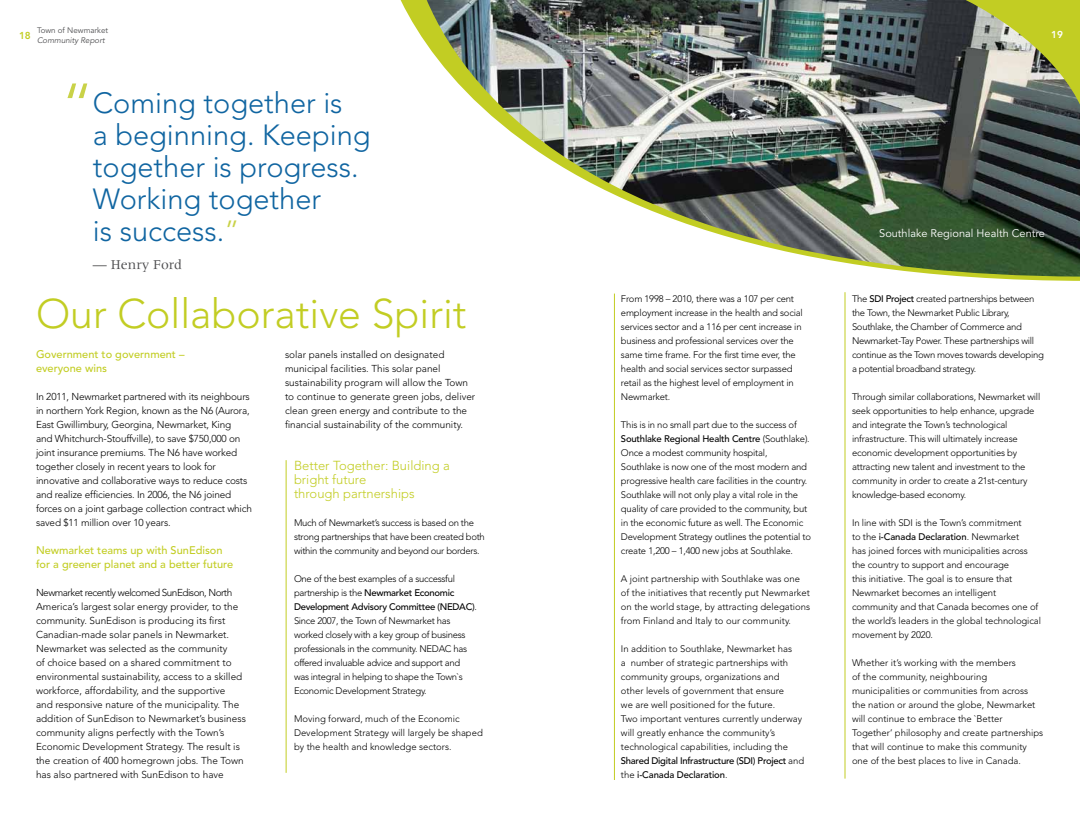
<style>
.page{position:relative;width:1080px;height:828px;background:#fff}
.page>*{position:absolute;margin:0;border:0;box-sizing:border-box;transform-origin:0 0}
.t1{font:300 64px "Avenir";color:#c9d248}
.t2{font:300 41px "Avenir";color:#c2cd23}
.t3{font:300 29px/32px "Avenir";color:#1065a1}
.t4{font:14px "Meridien";color:#4d4d4f}
.t5{font:300 13px/14px "Avenir";color:#c2cd23}
.t6{font:500 11px/14px "Avenir";color:#c2cd23}
.t7{font:11px "Avenir";color:#fff}
.t8{font:300 10px/14px "Avenir";color:#000}
.t9{font:800 10px "Avenir";color:#c2cd23}
.t10{font:800 10px "Avenir";color:#fff}
.t11{font:300 9.5px/14px "Avenir";letter-spacing:-.02em;color:#000}
.t12{font:300 9.5px/14px "Avenir";color:#000}
.t13{font:8px "Avenir";color:#4d4d4f}
.t14{font:italic 8px "Avenir";color:#4d4d4f}
.s1{color:#c9d248}
.s2{font-weight:500}
</style>
<div class="page">
<svg style="left:400px;top:0;width:680px;height:281px"></svg>
<img style="left:427px;top:0;width:653px;height:277px">
<svg style="left:947px;top:0;width:133px;height:126px;background:#888e5d"></svg>
<hr style="left:286px;top:460px;width:1px;height:313px;background:#c2cd23">
<hr style="left:614px;top:294px;width:1px;height:486px;background:#c2cd23">
<hr style="left:845px;top:292px;width:1px;height:487px;background:#c2cd23">
<p class="t13" style="left:37px;top:26px;width:73px">Town of Newmarket</p>
<p class="t14" style="left:37px;top:35px;width:69px">Community Report</p>
<p class="t9" style="left:19px;top:29px;width:13px">18</p>
<h1 class="t1" style="left:61px;top:69px;width:35px">“</h1>
<h3 class="t3" style="left:93px;top:87px;width:279px">Coming together is<br>a beginning. Keeping together is progress.<br>Working together<br>is success.<span class="s1">”</span></h3>
<h3 class="t4" style="left:93px;top:257px;width:91px">— Henry Ford</h3>
<h2 class="t2" style="left:36px;top:290px;width:432px">Our Collaborative Spirit</h2>
<p class="t6" style="left:36px;top:347px;width:150px">Government to government – everyone wins</p>
<p class="t8" style="left:36px;top:390px;width:218px">In 2011, Newmarket partnered with its neighbours in northern York Region, known as the N6 (Aurora, East Gwillimbury, Georgina, Newmarket, King<br>and Whitchurch-Stouffville), to save $750,000 on joint insurance premiums. The N6 have worked together closely in recent years to look for innovative and collaborative ways to reduce costs and realize efficiencies. In 2006, the N6 joined forces on a joint garbage collection contract which saved $11 million over 10 years.</p>
<p class="t6" style="left:36px;top:543px;width:199px">Newmarket teams up with SunEdison for a greener planet and a better future</p>
<p class="t8" style="left:36px;top:586px;width:211px">Newmarket recently welcomed SunEdison, North America’s largest solar energy provider, to the community. SunEdison is producing its first Canadian-made solar panels in Newmarket.<br>Newmarket was selected as the community<br>of choice based on a shared commitment to environmental sustainability, access to a skilled workforce, affordability, and the supportive<br>and responsive nature of the municipality. The addition of SunEdison to Newmarket’s business community aligns perfectly with the Town’s Economic Development Strategy. The result is the creation of 400 homegrown jobs. The Town has also partnered with SunEdison to have</p>
<p class="t8" style="left:285px;top:348px;width:192px">solar panels installed on designated municipal facilities. This solar panel sustainability program will allow the Town to continue to generate green jobs, deliver clean green energy and contribute to the financial sustainability of the community.</p>
<h3 class="t5" style="left:294px;top:459px;width:157px">Better Together: Building a bright future<br>through partnerships</h3>
<p class="t11" style="left:294px;top:516px;width:192px">Much of Newmarket’s success is based on the strong partnerships that have been created both within the community and beyond our borders.</p>
<p class="t11" style="left:294px;top:572px;width:184px">One of the best examples of a successful partnership is the <span class="s2">Newmarket Economic Development Advisory Committee (NEDAC)</span>.<br>Since 2007, the Town of Newmarket has worked closely with a key group of business professionals in the community. NEDAC has offered invaluable advice and support and was integral in helping to shape the Town`s Economic Development Strategy.</p>
<p class="t12" style="left:294px;top:712px;width:190px">Moving forward, much of the Economic<br>Development Strategy will largely be shaped by the health and knowledge sectors.</p>
<p class="t10" style="left:1051px;top:29px;width:13px">19</p>
<p class="t11" style="left:621px;top:292px;width:183px">From 1998 – 2010, there was a 107 per cent employment increase in the health and social services sector and a 116 per cent increase in business and professional services over the same time frame. For the first time ever, the health and social services sector surpassed retail as the highest level of employment in Newmarket.</p>
<p class="t11" style="left:621px;top:418px;width:192px">This is in no small part due to the success of <span class="s2">Southlake Regional Health Centre</span> (Southlake).<br>Once a modest community hospital,<br>Southlake is now one of the most modern and progressive health care facilities in the country.<br>Southlake will not only play a vital role in the quality of care provided to the community, but in the economic future as well. The Economic Development Strategy outlines the potential to create 1,200 – 1,400 new jobs at Southlake.</p>
<p class="t12" style="left:621px;top:572px;width:191px">A joint partnership with Southlake was one of the initiatives that recently put Newmarket on the world stage, by attracting delegations from Finland and Italy to our community.</p>
<p class="t12" style="left:621px;top:642px;width:185px">In addition to Southlake, Newmarket has<br>a number of strategic partnerships with community groups, organizations and other levels of government that ensure<br>we are well positioned for the future.<br>Two important ventures currently underway will greatly enhance the community’s technological capabilities, including the <span class="s2">Shared Digital Infrastructure (SDI) Project</span> and the <span class="s2">i-Canada Declaration</span>.</p>
<p class="t7" style="left:879px;top:226px;width:167px">Southlake Regional H ealth Centre</p>
<p class="t11" style="left:852px;top:292px;width:193px">The <span class="s2">SDI Project</span> created partnerships between the Town, the Newmarket Public Library, Southlake, the Chamber of Commerce and Newmarket-Tay Power. These partnerships will continue as the Town moves towards developing a potential broadband strategy.</p>
<p class="t11" style="left:852px;top:390px;width:190px">Through similar collaborations, Newmarket will seek opportunities to help enhance, upgrade and integrate the Town’s technological infrastructure. This will ultimately increase economic development opportunities by attracting new talent and investment to the community in order to create a 21st-century knowledge-based economy.</p>
<p class="t11" style="left:852px;top:516px;width:191px">In line with SDI is the Town’s commitment<br>to the <span class="s2">i-Canada Declaration</span>. Newmarket<br>has joined forces with municipalities across the country to support and encourage<br>this initiative. The goal is to ensure that Newmarket becomes an intelligent community and that Canada becomes one of the world’s leaders in the global technological movement by 2020.</p>
<p class="t12" style="left:852px;top:656px;width:193px">Whether it’s working with the members<br>of the community, neighbouring municipalities or communities from across the nation or around the globe, Newmarket will continue to embrace the `Better Together’ philosophy and create partnerships that will continue to make this community one of the best places to live in Canada.</p>
</div>
